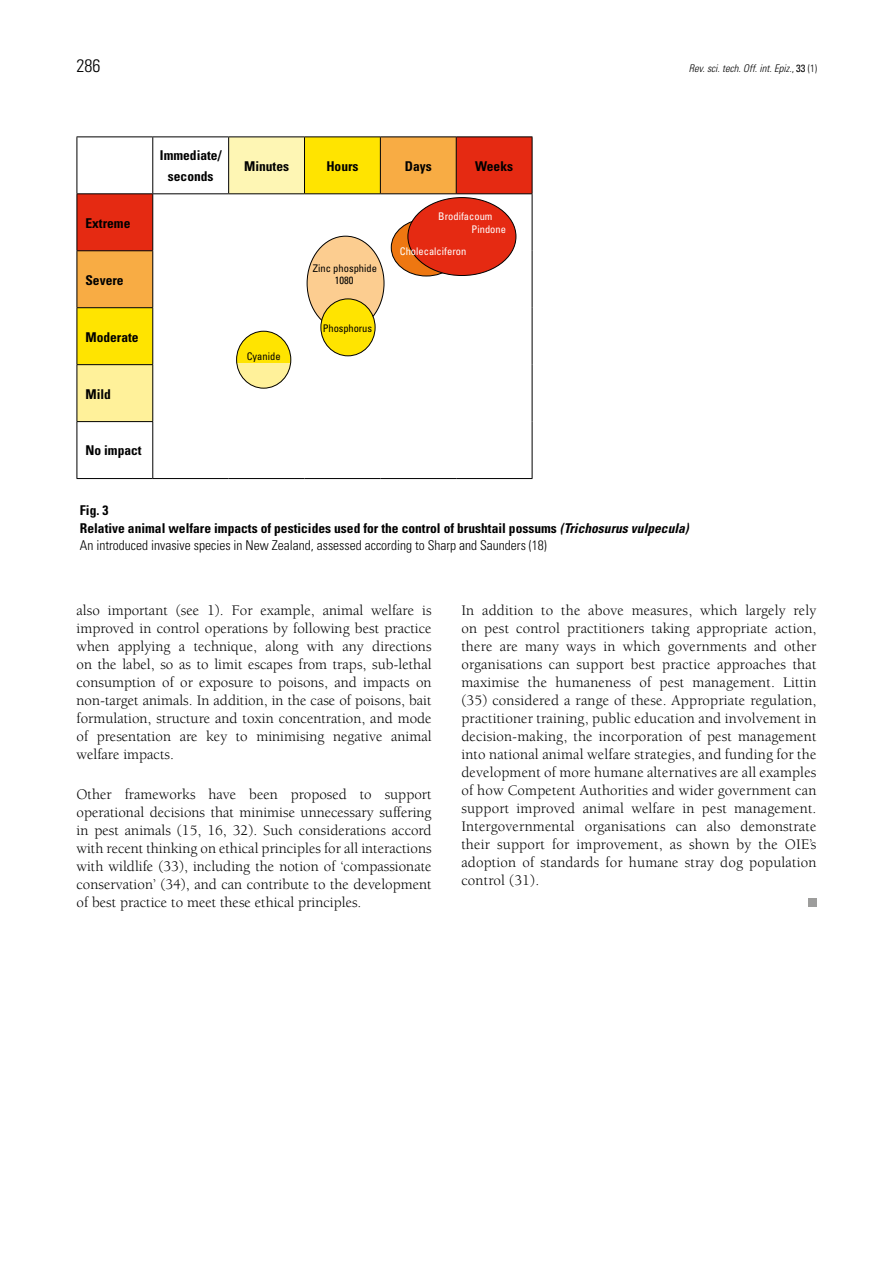
<style>
.page{position:relative;width:893px;height:1263px;background:#fff}
.page>*{position:absolute;margin:0;border:0;box-sizing:border-box;transform-origin:0 0}
.t1{font:300 condensed 18px "Univers";color:#000}
.t2{font:15px/18px "Berkeley";color:#000;text-align:justify}
.t3{font:700 condensed 13.5px/18px "Univers";color:#000}
.t4{font:300 condensed 13.5px "Univers";color:#000}
.t5{font:condensed 10.5px/12.6px "Univers";color:#000;text-align:center}
.t6{font:condensed 10.5px/12.6px "Univers";color:#fff}
.t7{font:italic 300 condensed 10.5px "Univers";color:#000}
.s1{font-style:normal}
.s2{font-weight:400;font-style:normal}
.s3{font-style:italic}
</style>
<div class="page">
<div style="left:808px;top:898px;width:8px;height:9px;background:#9d9d9c"></div>
<svg style="left:78px;top:308px;width:301px;height:57px"></svg>
<svg style="left:78px;top:251px;width:375px;height:57px"></svg>
<svg style="left:78px;top:137px;width:454px;height:114px"></svg>
<div style="left:77px;top:365px;width:76px;height:57px;background:#fff19a"></div>
<hr style="left:77px;top:136px;width:76px;height:1px;background:#000">
<hr style="left:77px;top:137px;width:1px;height:56px;background:#000">
<hr style="left:153px;top:136px;width:76px;height:1px;background:#000">
<hr style="left:152px;top:137px;width:1px;height:56px;background:#000">
<hr style="left:229px;top:136px;width:75px;height:1px;background:#000">
<hr style="left:228px;top:137px;width:1px;height:56px;background:#000">
<hr style="left:304px;top:136px;width:76px;height:1px;background:#000">
<hr style="left:304px;top:137px;width:1px;height:56px;background:#000">
<hr style="left:380px;top:136px;width:76px;height:1px;background:#000">
<hr style="left:380px;top:137px;width:1px;height:56px;background:#000">
<hr style="left:456px;top:136px;width:76px;height:1px;background:#000">
<hr style="left:456px;top:137px;width:1px;height:56px;background:#000">
<hr style="left:532px;top:137px;width:1px;height:56px;background:#000">
<hr style="left:77px;top:193px;width:76px;height:1px;background:#000">
<hr style="left:77px;top:194px;width:1px;height:56px;background:#000">
<hr style="left:153px;top:193px;width:76px;height:1px;background:#000">
<hr style="left:152px;top:194px;width:1px;height:56px;background:#000">
<hr style="left:229px;top:193px;width:75px;height:1px;background:#000">
<hr style="left:304px;top:193px;width:76px;height:1px;background:#000">
<hr style="left:380px;top:193px;width:76px;height:1px;background:#000">
<hr style="left:456px;top:193px;width:76px;height:1px;background:#000">
<hr style="left:532px;top:194px;width:1px;height:57px;background:#000">
<hr style="left:77px;top:250px;width:76px;height:1px;background:#000">
<hr style="left:77px;top:251px;width:1px;height:56px;background:#000">
<hr style="left:152px;top:251px;width:1px;height:56px;background:#000">
<hr style="left:532px;top:251px;width:1px;height:57px;background:#000">
<hr style="left:77px;top:307px;width:76px;height:1px;background:#000">
<hr style="left:77px;top:308px;width:1px;height:56px;background:#000">
<hr style="left:152px;top:308px;width:1px;height:56px;background:#000">
<hr style="left:532px;top:308px;width:1px;height:57px;background:#000">
<hr style="left:532px;top:365px;width:1px;height:57px;background:#000">
<hr style="left:77px;top:422px;width:1px;height:56px;background:#000">
<hr style="left:152px;top:422px;width:1px;height:56px;background:#000">
<hr style="left:532px;top:422px;width:1px;height:56px;background:#000">
<hr style="left:77px;top:478px;width:76px;height:1px;background:#000">
<hr style="left:153px;top:478px;width:76px;height:1px;background:#000">
<hr style="left:229px;top:478px;width:75px;height:1px;background:#000">
<hr style="left:304px;top:478px;width:76px;height:1px;background:#000">
<hr style="left:380px;top:478px;width:76px;height:1px;background:#000">
<hr style="left:456px;top:478px;width:76px;height:1px;background:#000">
<hr style="left:77px;top:365px;width:1px;height:56px;background:#000">
<hr style="left:77px;top:364px;width:76px;height:1px;background:#000">
<hr style="left:152px;top:365px;width:1px;height:56px;background:#000">
<hr style="left:77px;top:421px;width:76px;height:1px;background:#000">
<div style="left:237px;top:331px;width:54px;height:57px;background:#ffe400;border-radius:50%"></div>
<svg style="left:237px;top:363px;width:54px;height:25px"></svg>
<div style="left:236px;top:331px;width:55px;height:57px;border:1px solid #000;border-radius:50%"></div>
<div style="left:307px;top:236px;width:77px;height:94px;background:#fccd90;border-radius:50%"></div>
<div style="left:321px;top:299px;width:54px;height:57px;background:#ffe400;border-radius:50%"></div>
<div style="left:320px;top:298px;width:55px;height:58px;border:1px solid #000;border-radius:50%"></div>
<svg style="left:391px;top:219px;width:71px;height:57px"></svg>
<div style="left:408px;top:198px;width:108px;height:77px;background:#e52a12;border-radius:50%"></div>
<p class="t1" style="left:77px;top:55px;width:25px">286</p>
<p class="t7" style="left:689px;top:62px;width:130px">Rev. sci. tech. Off. int. Epiz.<span class="s1">,</span> <span class="s2">33</span> <span class="s1">(1)</span></p>
<p class="t3" style="left:85px;top:214px;width:46px">Extreme</p>
<p class="t3" style="left:85px;top:271px;width:40px">Severe</p>
<p class="t3" style="left:85px;top:328px;width:55px">Moderate</p>
<p class="t3" style="left:85px;top:385px;width:27px">Mild</p>
<p class="t3" style="left:85px;top:442px;width:58px">No impact</p>
<p class="t3" style="left:160px;top:145px;width:63px;line-height:21px;text-align:center">Immediate/ seconds</p>
<p class="t3" style="left:244px;top:157px;width:46px">Minutes</p>
<p class="t3" style="left:326px;top:157px;width:34px">Hours</p>
<p class="t3" style="left:405px;top:157px;width:28px">Days</p>
<p class="t3" style="left:475px;top:157px;width:39px">Weeks</p>
<p class="t5" style="left:247px;top:349px;width:35px">Cyanide</p>
<p class="t5" style="left:313px;top:261px;width:66px">Zinc phosphide<br>1080</p>
<p class="t5" style="left:323px;top:321px;width:51px">Phosphorus</p>
<p class="t6" style="left:472px;top:210px;width:36px;text-indent:-33px">Brodifacoum<br>Pindone</p>
<p class="t6" style="left:400px;top:244px;width:68px">Cholecalciferon</p>
<p class="t3" style="left:80px;top:501px;width:610px">Fig. 3<br>Relative animal welfare impacts of pesticides used for the control of brushtail possums <span class="s3">(Trichosurus vulpecula)</span></p>
<p class="t4" style="left:80px;top:537px;width:468px">An introduced invasive species in New Zealand, assessed according to Sharp and Saunders (18)</p>
<p class="t2" style="left:77px;top:602px;width:357px">also important (see 1). For example, animal welfare is improved in control operations by following best practice when applying a technique, along with any directions on the label, so as to limit escapes from traps, sub-lethal consumption of or exposure to poisons, and impacts on non-target animals. In addition, in the case of poisons, bait formulation, structure and toxin concentration, and mode of presentation are key to minimising negative animal welfare impacts.</p>
<p class="t2" style="left:77px;top:785px;width:357px">Other frameworks have been proposed to support operational decisions that minimise unnecessary suffering in pest animals (15, 16, 32). Such considerations accord with recent thinking on ethical principles for all interactions with wildlife (33), including the notion of ‘compassionate conservation’ (34), and can contribute to the development of best practice to meet these ethical principles.</p>
<p class="t2" style="left:461px;top:602px;width:357px">In addition to the above measures, which largely rely on pest control practitioners taking appropriate action, there are many ways in which governments and other organisations can support best practice approaches that maximise the humaneness of pest management. Littin (35) considered a range of these. Appropriate regulation, practitioner training, public education and involvement in decision-making, the incorporation of pest management into national animal welfare strategies, and funding for the development of more humane alternatives are all examples of how Competent Authorities and wider government can support improved animal welfare in pest management.<br>Intergovernmental organisations can also demonstrate their support for improvement, as shown by the OIE’s adoption of standards for humane stray dog population control (31).</p>
</div>
